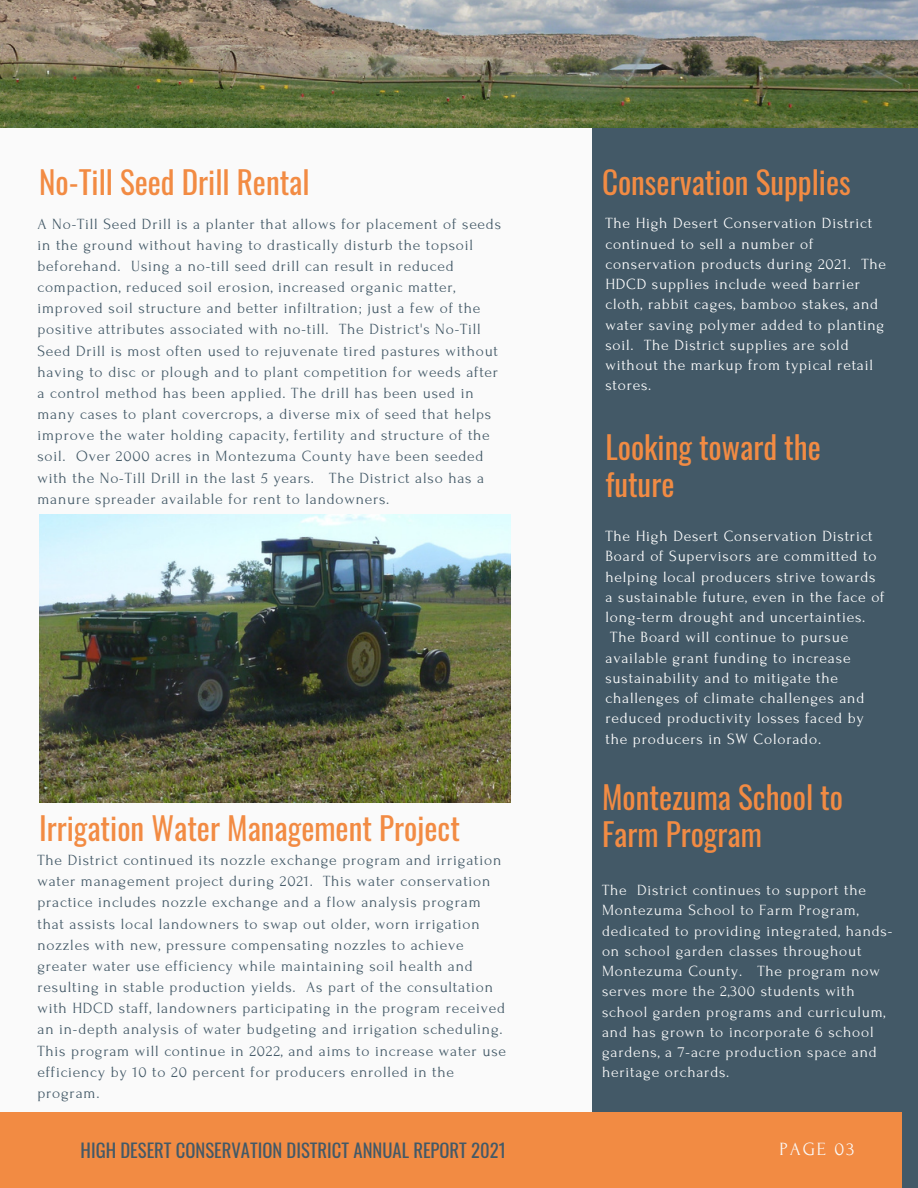
<style>
.page{position:relative;width:918px;height:1188px;background:#fafafa}
.page>*{position:absolute;margin:0;border:0;box-sizing:border-box;transform-origin:0 0}
.t1{font:31.2px/37px "Oswald";color:#f28b43}
.t2{font:18.6px "Oswald";color:#435967}
.t3{font:18.6px "Forum";letter-spacing:.1em;color:#fafafa}
.t4{font:15.6px/21.1px "Forum";letter-spacing:.05em;color:#435967}
.t5{font:15.6px/20.2px "Forum";letter-spacing:.05em;color:#fff}
.t6{font:15.6px/20.2px "Forum";letter-spacing:.05em;color:#fafafa}
</style>
<div class="page">
<div style="left:592px;top:127px;width:326px;height:600px;background:#435967"></div>
<div style="left:592px;top:720px;width:326px;height:468px;background:#435967"></div>
<div style="left:0;top:1112px;width:901px;height:76px;background:#f28b43"></div>
<img style="left:0;top:0;width:918px;height:127px">
<img style="left:39px;top:514px;width:471px;height:288px">
<p class="t1" style="left:39px;top:163px;width:272px">No-Till Seed Drill Rental</p>
<p class="t4" style="left:37px;top:213px;width:465px">A No-Till Seed Drill is a planter that allows for placement of seeds in the ground without having to drastically disturb the topsoil beforehand. Using a no-till seed drill can result in reduced compaction, reduced soil erosion, increased organic matter, improved soil structure and better infiltration; just a few of the positive attributes associated with no-till. The District's No-Till Seed Drill is most often used to rejuvenate tired pastures without having to disc or plough and to plant competition for weeds after a control method has been applied. The drill has been used in many cases to plant covercrops, a diverse mix of seed that helps improve the water holding capacity, fertility and structure of the soil. Over 2000 acres in Montezuma County have been seeded with the No-Till Drill in the last 5 years. The District also has a manure spreader available for rent to landowners.</p>
<p class="t1" style="left:39px;top:808px;width:422px">Irrigation Water Management Project</p>
<p class="t4" style="left:37px;top:850px;width:470px">The District continued its nozzle exchange program and irrigation water management project during 2021. This water conservation practice includes nozzle exchange and a flow analysis program that assists local landowners to swap out older, worn irrigation nozzles with new, pressure compensating nozzles to achieve greater water use efficiency while maintaining soil health and resulting in stable production yields. As part of the consultation with HDCD staff, landowners participating in the program received an in-depth analysis of water budgeting and irrigation scheduling.<br>This program will continue in 2022, and aims to increase water use efficiency by 10 to 20 percent for producers enrolled in the program.</p>
<p class="t1" style="left:602px;top:163px;width:250px">Conservation Supplies</p>
<p class="t5" style="left:605px;top:214px;width:282px">The High Desert Conservation District continued to sell a number of conservation products during 2021. The HDCD supplies include weed barrier cloth, rabbit cages, bamboo stakes, and water saving polymer added to planting soil. The District supplies are sold without the markup from typical retail stores.</p>
<p class="t1" style="left:605px;top:427px;width:217px">Looking toward the future</p>
<p class="t5" style="left:605px;top:526px;width:269px">The High Desert Conservation District</p>
<p class="t5" style="left:605px;top:547px;width:273px">Board of Supervisors are committed to</p>
<p class="t5" style="left:605px;top:567px;width:272px">helping local producers strive towards</p>
<p class="t5" style="left:605px;top:587px;width:281px">a sustainable future, even in the face of</p>
<p class="t5" style="left:605px;top:607px;width:261px">long-term drought and uncertainties.</p>
<p class="t5" style="left:610px;top:628px;width:239px">The Board will continue to pursue</p>
<p class="t5" style="left:605px;top:648px;width:247px">available grant funding to increase</p>
<p class="t5" style="left:605px;top:668px;width:234px">sustainability and to mitigate the</p>
<p class="t5" style="left:605px;top:688px;width:260px">challenges of climate challenges and</p>
<p class="t5" style="left:605px;top:709px;width:260px">reduced productivity losses faced by</p>
<p class="t5" style="left:605px;top:729px;width:217px">the producers in SW Colorado.</p>
<p class="t1" style="left:602px;top:778px;width:243px">Montezuma School to<br>Farm Program</p>
<p class="t6" style="left:602px;top:880px;width:292px">The District continues to support the Montezuma School to Farm Program, dedicated to providing integrated, hands&shy;on school garden classes throughout Montezuma County. The program now serves more the 2,300 students with school garden programs and curriculum, and has grown to incorporate 6 school gardens, a 7-acre production space and heritage orchards.</p>
<p class="t2" style="left:81px;top:1136px;width:427px">HIGH DESERT CONSERVATION DISTRICT ANNUAL REPORT 2021</p>
<p class="t3" style="left:780px;top:1139px;width:76px">PAGE 03</p>
</div>
